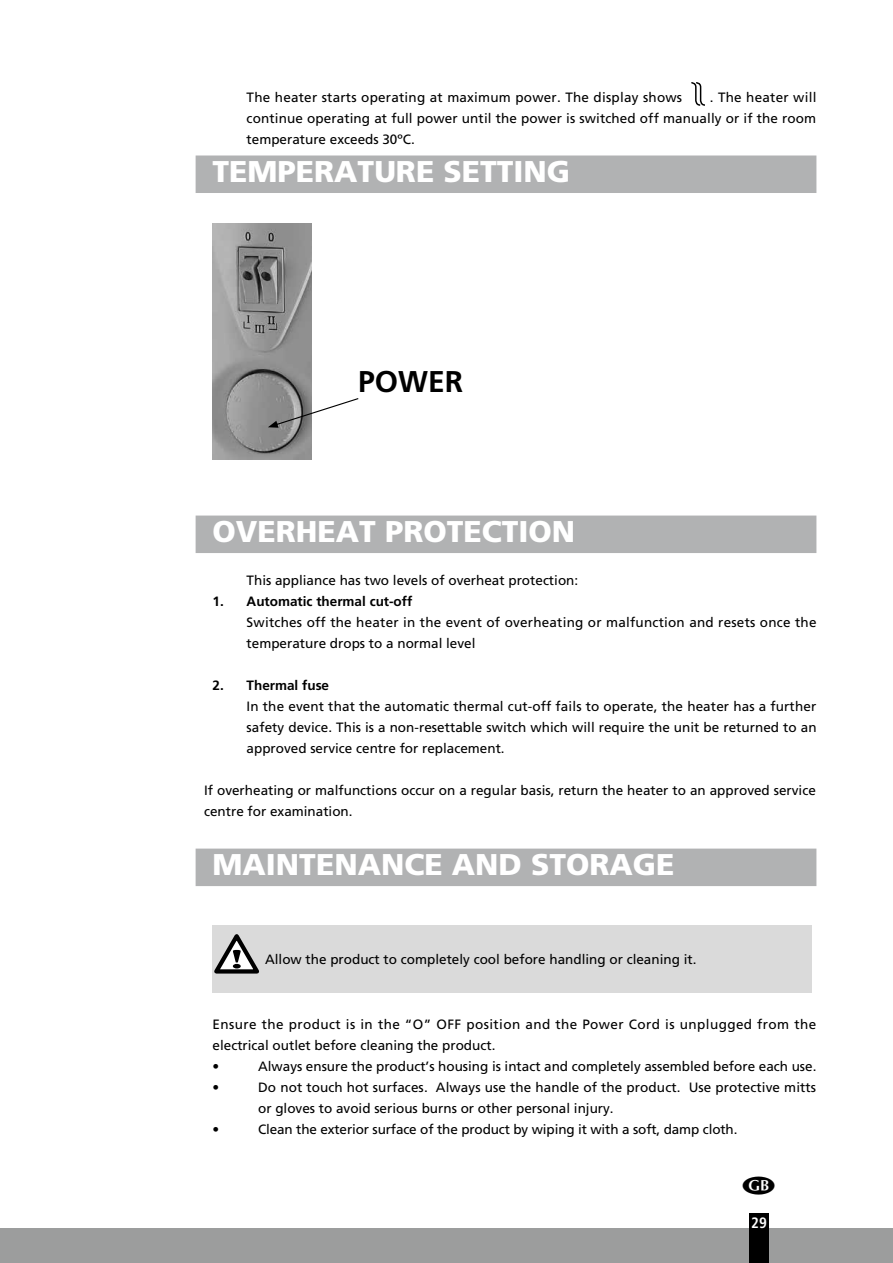
<style>
.page{position:relative;width:893px;height:1263px;background:#fff}
.page>*{position:absolute;margin:0;border:0;box-sizing:border-box;transform-origin:0 0}
.t1{font:900 30px "Frutiger LT Std";color:#fff}
.t2{font:700 30px "Frutiger CE";color:#000}
.t3{font:700 condensed 15px "Frutiger LT Std";color:#fff}
.t4{font:13.5px/21px "Frutiger LT Std";color:#000}
.t5{font:13.5px/21px "Frutiger LT Std";letter-spacing:.03em;color:#000}
.t6{font:700 13.5px "Frutiger LT Std";color:#000}
</style>
<div class="page">
<div style="left:196px;top:155px;width:620px;height:38px;background:#b1b2b3"></div>
<div style="left:196px;top:515px;width:620px;height:38px;background:#b1b2b3"></div>
<div style="left:196px;top:848px;width:620px;height:38px;background:#b1b2b3"></div>
<svg style="left:691px;top:82px;width:14px;height:24px"></svg>
<img style="left:213px;top:224px;width:99px;height:235px">
<div style="left:213px;top:925px;width:51px;height:67px;background:#dadada"></div>
<svg style="left:214px;top:934px;width:45px;height:39px"></svg>
<div style="left:264px;top:925px;width:548px;height:68px;background:#dadada"></div>
<svg style="left:268px;top:397px;width:91px;height:31px"></svg>
<div style="left:0;top:1229px;width:893px;height:34px;background:#9c9d9d"></div>
<div style="left:749px;top:1213px;width:20px;height:50px;background:#000"></div>
<p class="t4" style="left:247px;top:87px;width:571px;text-align:justify;text-indent:463px">. The heater will continue operating at full power until the power is switched off manually or if the room temperature exceeds 30ºC.</p>
<h1 class="t1" style="left:213px;top:153px;width:359px">TEMPERATURE SETTING</h1>
<p class="t4" style="left:247px;top:87px;width:437px">The heater starts operating at maximum power. The display shows</p>
<h1 class="t2" style="left:358px;top:363px;width:107px">POWER</h1>
<h1 class="t1" style="left:213px;top:513px;width:364px">OVERHEAT PROTECTION</h1>
<p class="t4" style="left:247px;top:570px;width:333px">This appliance has two levels of overheat protection:</p>
<p class="t6" style="left:213px;top:594px;width:201px">1. Automatic thermal cut-off</p>
<p class="t4" style="left:247px;top:612px;width:571px">Switches off the heater in the event of overheating or malfunction and resets once the temperature drops to a normal level</p>
<p class="t6" style="left:213px;top:678px;width:118px">2. Thermal fuse</p>
<p class="t4" style="left:247px;top:696px;width:571px;text-align:justify">In the event that the automatic thermal cut-off fails to operate, the heater has a further safety device. This is a non-resettable switch which will require the unit be returned to an approved service centre for replacement.</p>
<p class="t4" style="left:204px;top:780px;width:613px">If overheating or malfunctions occur on a regular basis, return the heater to an approved service centre for examination.</p>
<h1 class="t1" style="left:213px;top:846px;width:463px">MAINTENANCE AND STORAGE</h1>
<p class="t4" style="left:265px;top:949px;width:433px">Allow the product to completely cool before handling or cleaning it.</p>
<p class="t5" style="left:213px;top:1014px;width:605px">Ensure the product is in the “O” OFF position and the Power Cord is unplugged from the electrical outlet before cleaning the product.<br>•</p>
<p class="t4" style="left:258px;top:1056px;width:560px">Always ensure the product’s housing is intact and completely assembled before each use.</p>
<p class="t4" style="left:213px;top:1077px;width:8px">•</p>
<p class="t4" style="left:258px;top:1077px;width:559px">Do not touch hot surfaces. Always use the handle of the product. Use protective mitts or gloves to avoid serious burns or other personal injury.</p>
<p class="t4" style="left:213px;top:1119px;width:8px">•</p>
<p class="t4" style="left:258px;top:1119px;width:481px">Clean the exterior surface of the product by wiping it with a soft, damp cloth.</p>
<p class="t3" style="left:751px;top:1214px;width:17px">29</p>
</div>
